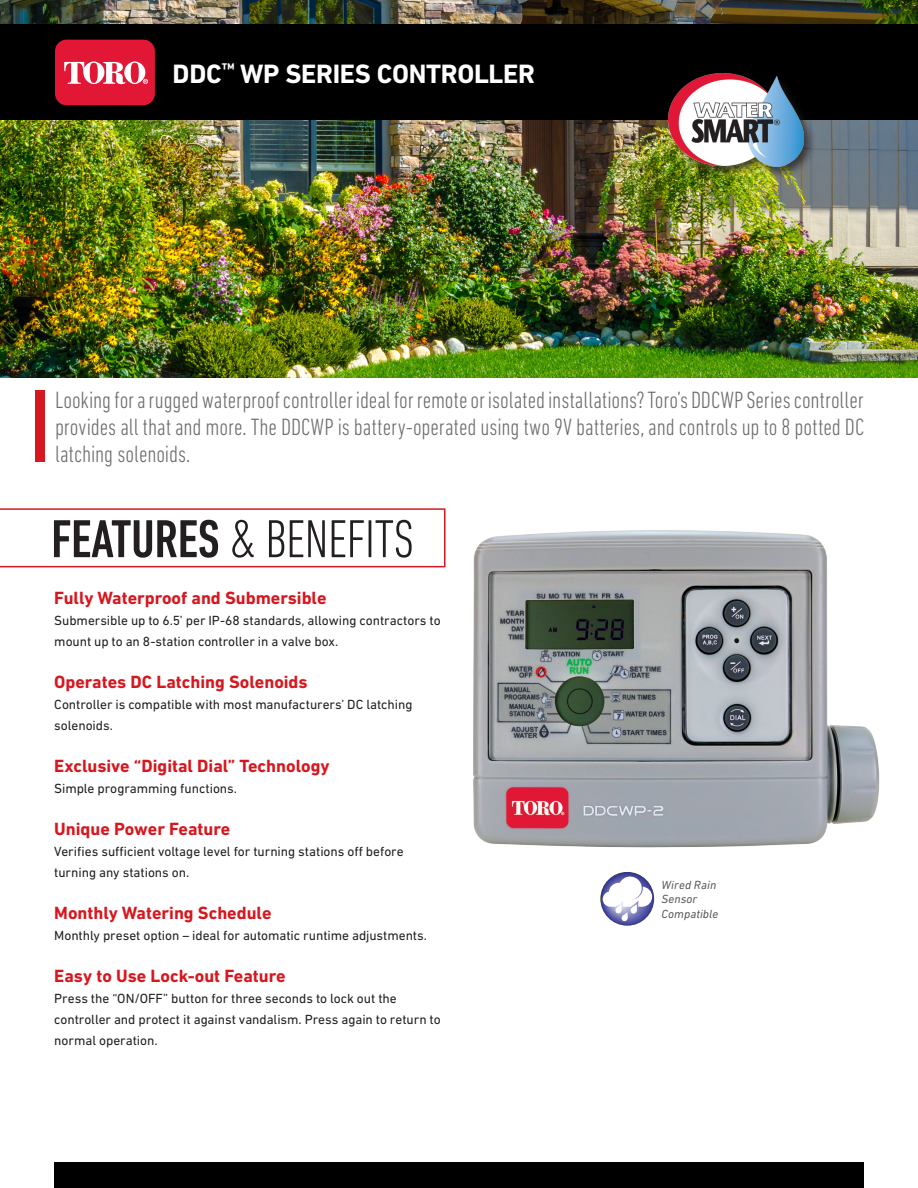
<style>
.page{position:relative;width:918px;height:1188px;background:#fff}
.page>*{position:absolute;margin:0;border:0;box-sizing:border-box;transform-origin:0 0}
.t1{font:300 condensed 54.3px "DIN Next LT Pro";letter-spacing:-.01em;color:#231f20}
.t2{font:700 27px "DIN Next LT Pro";letter-spacing:-.01em;color:#fff}
.t3{font:300 condensed 24px/27px "DIN Next LT Pro";letter-spacing:-.005em;color:#6c6d70;text-align:justify}
.t4{font:700 18px "DIN Next LT Pro";color:#d7171f}
.t5{font:13.5px/21px "DIN Next LT Pro";letter-spacing:-.005em;color:#231f20}
.t6{font:italic 12px/14.4px "DIN Next LT Pro";letter-spacing:.005em;color:#57585a}
.s1{font-weight:500}
</style>
<div class="page">
<div style="left:54px;top:1162px;width:810px;height:26px;background:#000001"></div>
<img style="left:0;top:0;width:918px;height:378px">
<div style="left:0;top:25px;width:918px;height:95px;background:#000001"></div>
<div style="left:55px;top:40px;width:100px;height:65px;background:#e21736;border-radius:12px"></div>
<svg style="left:64px;top:61px;width:84px;height:23px"></svg>
<div style="left:35px;top:390px;width:10px;height:72px;background:#d7171f"></div>
<svg style="left:0;top:508px;width:446px;height:59px"></svg>
<img style="left:473px;top:530px;width:407px;height:342px">
<div style="left:665px;top:70px;width:152px;height:111px;background:#231f20;opacity:.75"></div>
<img style="left:668px;top:73px;width:136px;height:94px">
<svg style="left:600px;top:872px;width:54px;height:54px"></svg>
<svg style="left:603px;top:877px;width:49px;height:45px"></svg>
<p class="t2" style="left:173px;top:58px;width:364px">DDC<sup>™</sup> WP SERIES CONTROLLER</p>
<p class="t3" style="left:55px;top:386px;width:811px">Looking for a rugged waterproof controller ideal for remote or isolated installations? Toro’s DDCWP Series controller provides all that and more. The DDCWP is battery-operated using two 9V batteries, and controls up to 8 potted DC latching solenoids.</p>
<p class="t1" style="left:51px;top:508px;width:364px"><span class="s1">FEATURES</span> &amp; BENEFITS</p>
<p class="t4" style="left:54px;top:588px;width:274px">Fully Waterproof and Submersible</p>
<p class="t5" style="left:54px;top:610px;width:388px">Submersible up to 6.5’ per IP-68 standards, allowing contractors to mount up to an 8-station controller in a valve box.</p>
<p class="t4" style="left:54px;top:672px;width:255px">Operates DC Latching Solenoids</p>
<p class="t5" style="left:54px;top:694px;width:360px">Controller is compatible with most manufacturers’ DC latching solenoids.</p>
<p class="t4" style="left:54px;top:756px;width:277px">Exclusive “Digital Dial” Technology</p>
<p class="t5" style="left:54px;top:778px;width:184px">Simple programming functions.</p>
<p class="t4" style="left:54px;top:819px;width:178px">Unique Power Feature</p>
<p class="t5" style="left:54px;top:841px;width:351px">Verifies sufficient voltage level for turning stations off before turning any stations on.</p>
<p class="t4" style="left:54px;top:903px;width:219px">Monthly Watering Schedule</p>
<p class="t5" style="left:54px;top:925px;width:374px">Monthly preset option – ideal for automatic runtime adjustments.</p>
<p class="t4" style="left:54px;top:966px;width:233px">Easy to Use Lock-out Feature</p>
<p class="t5" style="left:54px;top:988px;width:388px">Press the “ON/OFF” button for three seconds to lock out the controller and protect it against vandalism. Press again to return to normal operation.</p>
<p class="t6" style="left:662px;top:877px;width:56px">Wired Rain<br>Sensor</p>
<p class="t6" style="left:662px;top:906px;width:58px">Compatible</p>
</div>
